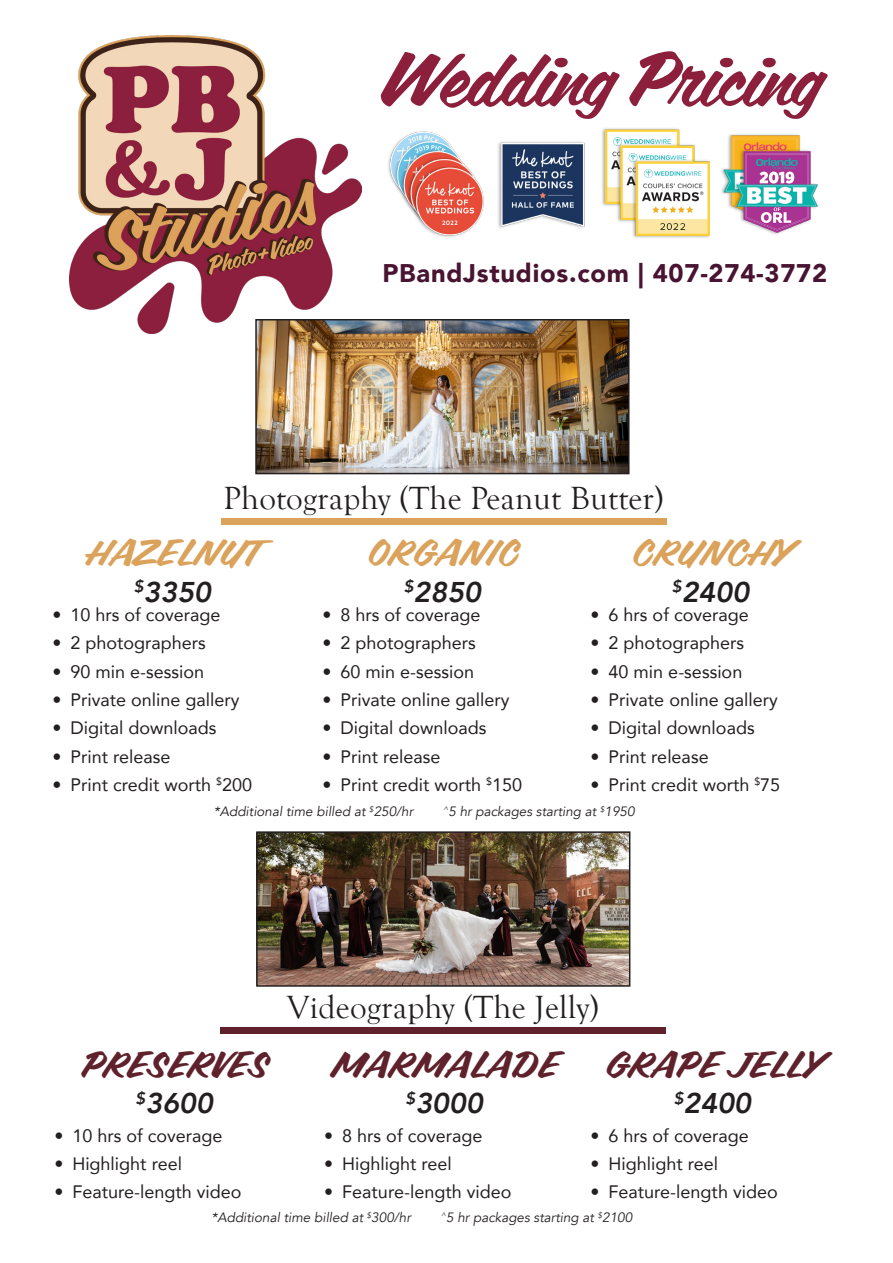
<style>
.page{position:relative;width:893px;height:1263px;background:#fff}
.page>*{position:absolute;margin:0;border:0;box-sizing:border-box;transform-origin:0 0}
.t1{font:75px "Coffee Service";color:#8c1f3c}
.t2{font:36px "Coffee Service";letter-spacing:.07em;color:#5f222c}
.t3{font:36px "Coffee Service";letter-spacing:.07em;color:#daa25a}
.t4{font:33px "Goudy Old Style T";letter-spacing:.01em;color:#231f20}
.t5{font:italic 800 28.5px "Avenir";color:#231f20}
.t6{font:900 25.5px "Avenir";letter-spacing:.03em;color:#481431}
.t7{font:18px "Avenir";color:#231f20}
.t8{font:italic 13.5px "Avenir";color:#231f20}
</style>
<div class="page">
<img style="left:69px;top:35px;width:292px;height:298px">
<img style="left:388px;top:128px;width:430px;height:110px">
<div style="left:221px;top:518px;width:445px;height:6px;background:#daa25a"></div>
<div style="left:220px;top:1027px;width:445px;height:6px;background:#5f222c"></div>
<img style="left:258px;top:322px;width:368px;height:149px">
<div style="left:255px;top:319px;width:374px;height:155px;border:2px solid #231f20"></div>
<img style="left:259px;top:834px;width:368px;height:150px">
<div style="left:256px;top:831px;width:374px;height:156px;border:2px solid #231f20"></div>
<p class="t1" style="left:382px;top:29px;width:440px">Wedding Pricing</p>
<p class="t6" style="left:382px;top:251px;width:446px">PBandJstudios.com | 407-274-3772</p>
<p class="t4" style="left:223px;top:480px;width:442px">Photography (The Peanut Butter)</p>
<p class="t3" style="left:87px;top:529px;width:173px">HAZELNUT</p>
<p class="t5" style="left:134px;top:575px;width:79px"><sup>$</sup>3350</p>
<p class="t7" style="left:53px;top:600px;width:170px">• 10 hrs of coverage</p>
<p class="t7" style="left:53px;top:629px;width:155px">• 2 photographers</p>
<p class="t7" style="left:53px;top:657px;width:153px">• 90 min e-session</p>
<p class="t7" style="left:53px;top:685px;width:189px">• Private online gallery</p>
<p class="t7" style="left:53px;top:714px;width:166px">• Digital downloads</p>
<p class="t7" style="left:53px;top:742px;width:120px">• Print release</p>
<p class="t7" style="left:53px;top:770px;width:201px">• Print credit worth <sup>$</sup>200</p>
<p class="t3" style="left:367px;top:529px;width:152px">ORGANIC</p>
<p class="t5" style="left:404px;top:575px;width:79px"><sup>$</sup>2850</p>
<p class="t7" style="left:322px;top:600px;width:160px">• 8 hrs of coverage</p>
<p class="t7" style="left:322px;top:629px;width:155px">• 2 photographers</p>
<p class="t7" style="left:322px;top:657px;width:153px">• 60 min e-session</p>
<p class="t7" style="left:322px;top:685px;width:189px">• Private online gallery</p>
<p class="t7" style="left:322px;top:714px;width:166px">• Digital downloads</p>
<p class="t7" style="left:322px;top:742px;width:120px">• Print release</p>
<p class="t7" style="left:322px;top:770px;width:201px">• Print credit worth <sup>$</sup>150</p>
<p class="t3" style="left:632px;top:529px;width:158px">CRUNCHY</p>
<p class="t5" style="left:672px;top:575px;width:79px"><sup>$</sup>2400</p>
<p class="t7" style="left:591px;top:600px;width:160px">• 6 hrs of coverage</p>
<p class="t7" style="left:591px;top:629px;width:155px">• 2 photographers</p>
<p class="t7" style="left:591px;top:657px;width:153px">• 40 min e-session</p>
<p class="t7" style="left:591px;top:685px;width:189px">• Private online gallery</p>
<p class="t7" style="left:591px;top:714px;width:166px">• Digital downloads</p>
<p class="t7" style="left:591px;top:742px;width:120px">• Print release</p>
<p class="t7" style="left:591px;top:770px;width:191px">• Print credit worth <sup>$</sup>75</p>
<p class="t8" style="left:214px;top:803px;width:201px">*Additional time billed at <sup>$</sup>250/hr</p>
<p class="t8" style="left:443px;top:803px;width:193px"><sup>^</sup>5 hr packages starting at <sup>$</sup>1950</p>
<p class="t2" style="left:82px;top:1041px;width:186px">PRESERVES</p>
<p class="t5" style="left:136px;top:1086px;width:79px"><sup>$</sup>3600</p>
<p class="t7" style="left:54px;top:1121px;width:170px">• 10 hrs of coverage</p>
<p class="t7" style="left:54px;top:1149px;width:129px">• Highlight reel</p>
<p class="t7" style="left:54px;top:1178px;width:189px">• Feature-length video</p>
<p class="t4" style="left:287px;top:989px;width:314px">Videography (The Jelly)</p>
<p class="t2" style="left:332px;top:1041px;width:226px">MARMALADE</p>
<p class="t5" style="left:406px;top:1086px;width:79px"><sup>$</sup>3000</p>
<p class="t2" style="left:606px;top:1041px;width:215px">GRAPE JELLY</p>
<p class="t5" style="left:674px;top:1086px;width:79px"><sup>$</sup>2400</p>
<p class="t7" style="left:324px;top:1121px;width:160px">• 8 hrs of coverage</p>
<p class="t7" style="left:324px;top:1149px;width:129px">• Highlight reel</p>
<p class="t7" style="left:324px;top:1178px;width:189px">• Feature-length video</p>
<p class="t7" style="left:591px;top:1121px;width:160px">• 6 hrs of coverage</p>
<p class="t7" style="left:591px;top:1149px;width:129px">• Highlight reel</p>
<p class="t7" style="left:591px;top:1178px;width:189px">• Feature-length video</p>
<p class="t8" style="left:211px;top:1210px;width:201px">*Additional time billed at <sup>$</sup>300/hr</p>
<p class="t8" style="left:441px;top:1210px;width:193px"><sup>^</sup>5 hr packages starting at <sup>$</sup>2100</p>
</div>
